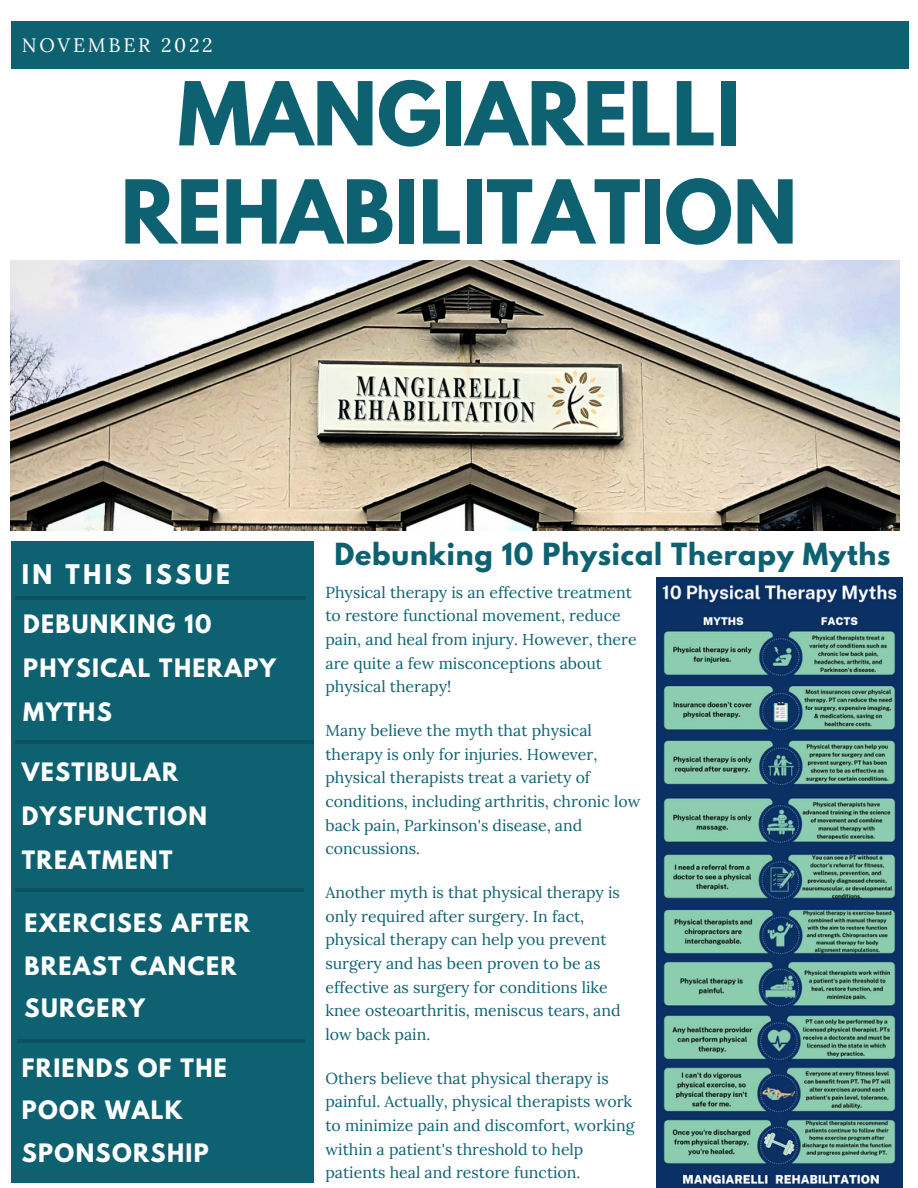
<style>
.page{position:relative;width:918px;height:1188px;background:#fff}
.page>*{position:absolute;margin:0;border:0;box-sizing:border-box;transform-origin:0 0}
.t1{font:700 78px/98.2px "League Spartan";color:#0e6171;text-align:center}
.t2{font:700 27px "League Spartan";letter-spacing:.03em;color:#0e6171}
.t3{font:700 24px "League Spartan";letter-spacing:.14em;color:#fff}
.t4{font:700 22.5px/42.8px "League Spartan";letter-spacing:.06em;color:#fff}
.t5{font:19.5px "Lora";letter-spacing:.14em;color:#fff}
.t6{font:15.9px/23.7px "Lora";color:#0e6171}
</style>
<div class="page">
<div style="left:11px;top:541px;width:302px;height:641px;background:#0e6171"></div>
<img style="left:11px;top:261px;width:889px;height:270px">
<div style="left:11px;top:21px;width:898px;height:47px;background:#0e6171"></div>
<hr style="left:15px;top:596px;width:291px;height:3px;background:#000">
<hr style="left:15px;top:888px;width:289px;height:3px;background:#000">
<hr style="left:17px;top:1039px;width:287px;height:4px;background:#0b5260">
<hr style="left:15px;top:740px;width:298px;height:3px;background:#000">
<img style="left:656px;top:578px;width:247px;height:610px">
<p class="t5" style="left:22px;top:33px;width:192px">NOVEMBER 2022</p>
<h1 class="t1" style="left:121px;top:75px;width:678px">MANGIARELLI<br>REHABILITATION</h1>
<h3 class="t3" style="left:22px;top:562px;width:210px">IN THIS ISSUE</h3>
<h3 class="t4" style="left:23px;top:605px;width:255px;line-height:43.8px">DEBUNKING 10<br>PHYSICAL THERAPY<br>MYTHS</h3>
<h3 class="t4" style="left:22px;top:753px;width:187px;line-height:43.8px">VESTIBULAR<br>DYSFUNCTION<br>TREATMENT</h3>
<h3 class="t4" style="left:25px;top:904px;width:227px">EXERCISES AFTER<br>BREAST CANCER<br>SURGERY</h3>
<h3 class="t4" style="left:22px;top:1049px;width:207px">FRIENDS OF THE<br>POOR WALK<br>SPONSORSHIP</h3>
<h2 class="t2" style="left:334px;top:541px;width:558px">Debunking 10 Physical Therapy Myths</h2>
<p class="t6" style="left:325px;top:580px;width:313px">Physical therapy is an effective treatment to restore functional movement, reduce pain, and heal from injury. However, there are quite a few misconceptions about physical therapy!</p>
<p class="t6" style="left:325px;top:718px;width:316px">Many believe the myth that physical therapy is only for injuries. However, physical therapists treat a variety of conditions, including arthritis, chronic low back pain, Parkinson's disease, and concussions.</p>
<p class="t6" style="left:325px;top:880px;width:297px">Another myth is that physical therapy is only required after surgery. In fact, physical therapy can help you prevent surgery and has been proven to be as effective as surgery for conditions like knee osteoarthritis, meniscus tears, and low back pain.</p>
<p class="t6" style="left:325px;top:1066px;width:311px">Others believe that physical therapy is painful. Actually, physical therapists work to minimize pain and discomfort, working within a patient's threshold to help patients heal and restore function.</p>
</div>
